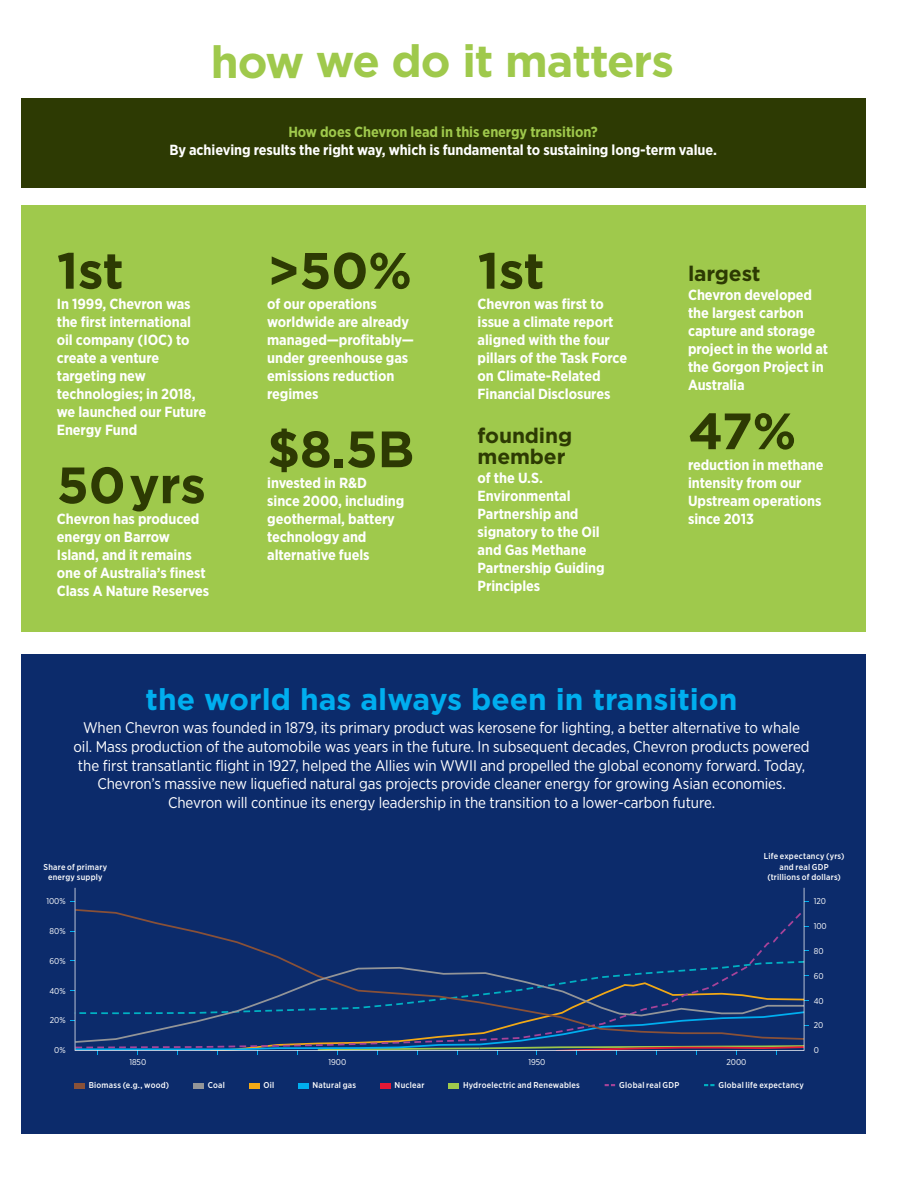
<style>
.page{position:relative;width:918px;height:1188px;background:#fff}
.page>*{position:absolute;margin:0;border:0;box-sizing:border-box;transform-origin:0 0}
.t1{font:700 51px "Gotham";letter-spacing:-.005em;color:#2d3a03}
.t2{font:700 45px "Gotham";letter-spacing:-.025em;color:#9fc94c}
.t3{font:700 30px "Gotham";color:#00aeef}
.t4{font:700 21px/21px "Gotham";letter-spacing:-.005em;color:#2d3a03}
.t5{font:15.3px/18.8px "Gotham Narrow";letter-spacing:-.005em;color:#fff;text-align:center}
.t6{font:700 14.7px/18px "Gotham Narrow";letter-spacing:-.005em;color:#fff}
.t7{font:700 14.7px "Gotham Narrow";letter-spacing:-.005em;color:#9fc94c}
.t8{font:500 8.4px/10.6px "Gotham Narrow";letter-spacing:.025em;color:#fff;text-align:center}
.t9{font:8.4px "Gotham Narrow";color:#fff}
</style>
<div class="page">
<div style="left:21px;top:98px;width:845px;height:89px;background:#2d3a03"></div>
<div style="left:21px;top:654px;width:844px;height:480px;background:#0c2b6b"></div>
<svg style="left:75px;top:888px;width:729px;height:163px"></svg>
<div style="left:380px;top:1083px;width:11px;height:5px;background:#e51836"></div>
<div style="left:298px;top:1083px;width:10px;height:5px;background:#00aeef"></div>
<div style="left:249px;top:1083px;width:10px;height:5px;background:#f2a916"></div>
<div style="left:194px;top:1083px;width:10px;height:5px;background:#939598"></div>
<svg style="left:605px;top:1084px;width:10px;height:2px"></svg>
<svg style="left:704px;top:1084px;width:11px;height:2px"></svg>
<div style="left:449px;top:1083px;width:10px;height:5px;background:#9fc94c"></div>
<div style="left:75px;top:1083px;width:10px;height:5px;background:#895138"></div>
<div style="left:21px;top:206px;width:844px;height:426px;background:#9fc94c"></div>
<h2 class="t2" style="left:211px;top:35px;width:465px">how we do it matters</h2>
<p class="t7" style="left:288px;top:127px;width:311px">How does Chevron lead in this energy transition?</p>
<p class="t6" style="left:169px;top:142px;width:549px">By achieving results the right way, which is fundamental to sustaining long-term value.</p>
<h1 class="t1" style="left:57px;top:241px;width:69px">1st</h1>
<p class="t6" style="left:57px;top:296px;width:151px">In 1999, Chevron was the first international oil company (IOC) to create a venture targeting new technologies; in 2018, we launched our Future<br>Energy Fund</p>
<h1 class="t1" style="left:57px;top:456px;width:151px">50yrs</h1>
<p class="t6" style="left:57px;top:510px;width:154px">Chevron has produced energy on Barrow<br>Island, and it remains one of Australia’s finest<br>Class A Nature Reserves</p>
<h1 class="t1" style="left:267px;top:241px;width:146px">&gt;50%</h1>
<p class="t6" style="left:267px;top:296px;width:148px">of our operations worldwide are already managed—profitably— under greenhouse gas emissions reduction regimes</p>
<h1 class="t1" style="left:267px;top:420px;width:149px">$8.5B</h1>
<p class="t6" style="left:267px;top:474px;width:139px">invested in R&amp;D<br>since 2000, including geothermal, battery technology and alternative fuels</p>
<h1 class="t1" style="left:478px;top:241px;width:69px">1st</h1>
<p class="t6" style="left:478px;top:296px;width:151px">Chevron was first to issue a climate report aligned with the four pillars of the Task Force on Climate-Related<br>Financial Disclosures</p>
<h3 class="t4" style="left:478px;top:425px;width:96px">founding member</h3>
<p class="t6" style="left:478px;top:470px;width:129px">of the U.S.<br>Environmental<br>Partnership and signatory to the Oil and Gas Methane<br>Partnership Guiding<br>Principles</p>
<h3 class="t4" style="left:688px;top:263px;width:74px">largest</h3>
<p class="t6" style="left:688px;top:287px;width:142px">Chevron developed the largest carbon capture and storage project in the world at the Gorgon Project in<br>Australia</p>
<h1 class="t1" style="left:688px;top:402px;width:110px">47%</h1>
<p class="t6" style="left:688px;top:456px;width:137px">reduction in methane intensity from our<br>Upstream operations since 2013</p>
<h3 class="t3" style="left:146px;top:682px;width:593px">the world has always been in transition</h3>
<p class="t5" style="left:73px;top:720px;width:738px">When Chevron was founded in 1879, its primary product was kerosene for lighting, a better alternative to whale oil. Mass production of the automobile was years in the future. In subsequent decades, Chevron products powered the first transatlantic flight in 1927, helped the Allies win WWII and propelled the global economy forward. Today, Chevron’s massive new liquefied natural gas projects provide cleaner energy for growing Asian economies.<br>Chevron will continue its energy leadership in the transition to a lower-carbon future.</p>
<p class="t8" style="left:43px;top:862px;width:65px">Share of primary energy supply</p>
<p class="t8" style="left:764px;top:851px;width:82px">Life expectancy (yrs) and real GDP (trillions of dollars)</p>
<p class="t9" style="left:46px;top:899px;width:21px">100%</p>
<p class="t9" style="left:50px;top:928px;width:18px">80%</p>
<p class="t9" style="left:50px;top:958px;width:18px">60%</p>
<p class="t9" style="left:49px;top:988px;width:18px">40%</p>
<p class="t9" style="left:50px;top:1017px;width:17px">20%</p>
<p class="t9" style="left:54px;top:1047px;width:13px">0%</p>
<p class="t9" style="left:129px;top:1059px;width:18px">1850</p>
<p class="t9" style="left:328px;top:1059px;width:19px">1900</p>
<p class="t9" style="left:528px;top:1059px;width:19px">1950</p>
<p class="t9" style="left:727px;top:1059px;width:22px">2000</p>
<p class="t8" style="left:89px;top:1081px;width:82px">Biomass (e.g., wood)</p>
<p class="t8" style="left:208px;top:1081px;width:19px">Coal</p>
<p class="t8" style="left:263px;top:1081px;width:12px">Oil</p>
<p class="t8" style="left:313px;top:1081px;width:45px">Natural gas</p>
<p class="t8" style="left:395px;top:1081px;width:31px">Nuclear</p>
<p class="t8" style="left:463px;top:1081px;width:118px">Hydroelectric and Renewables</p>
<p class="t8" style="left:619px;top:1081px;width:62px">Global real GDP</p>
<p class="t8" style="left:719px;top:1081px;width:87px">Global life expectancy</p>
<p class="t9" style="left:814px;top:899px;width:14px">120</p>
<p class="t9" style="left:814px;top:923px;width:15px">100</p>
<p class="t9" style="left:814px;top:948px;width:11px">80</p>
<p class="t9" style="left:814px;top:973px;width:11px">60</p>
<p class="t9" style="left:814px;top:998px;width:12px">40</p>
<p class="t9" style="left:814px;top:1022px;width:11px">20</p>
<p class="t9" style="left:814px;top:1047px;width:7px">0</p>
</div>
